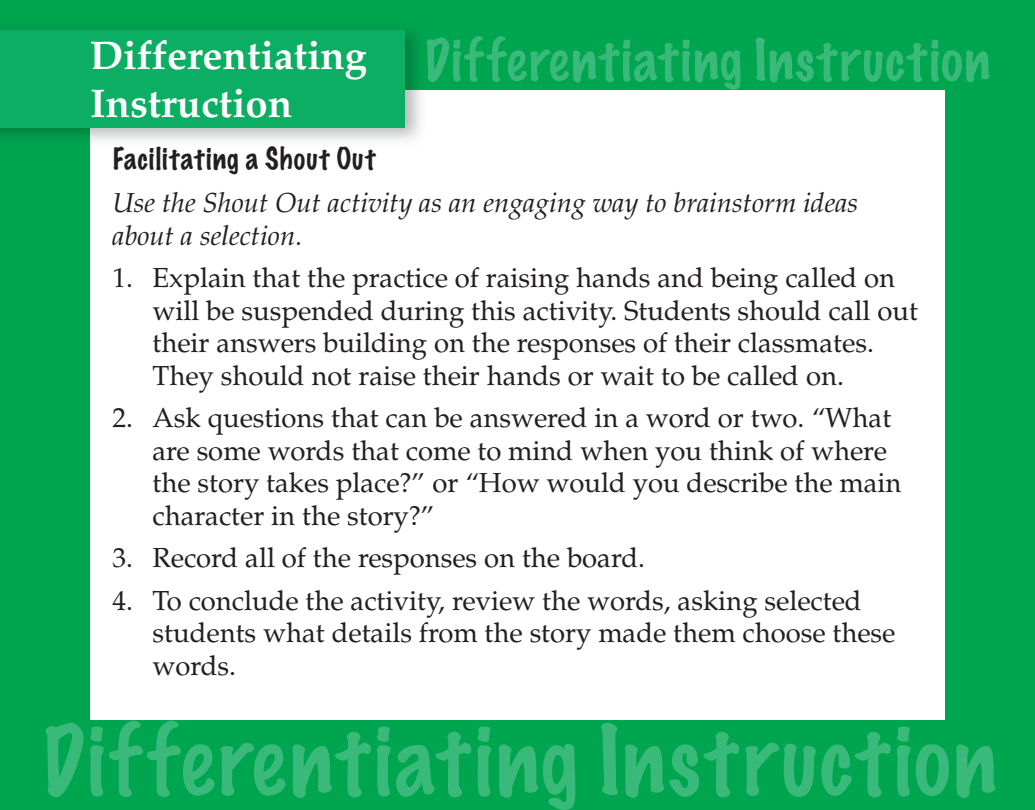
<style>
.page{position:relative;width:1035px;height:810px;background:#00a54f}
.page>*{position:absolute;margin:0;border:0;box-sizing:border-box;transform-origin:0 0}
.t1{font:100 87.5px "Marker Felt";letter-spacing:.045em;color:#39b97a}
.t2{font:100 52.5px "Marker Felt";letter-spacing:.04em;color:#39b97a}
.t3{font:700 40px/48px "Palatino";color:#fff}
.t4{font:27.5px/32.5px "Palatino";color:#231f20}
.t5{font:italic 27.5px/42.5px "Palatino";color:#231f20}
.s1{font-family:"Marker Felt";font-weight:100;font-style:normal}
</style>
<div class="page">
<div style="left:90px;top:90px;width:855px;height:630px;background:#fff"></div>
<div style="left:0;top:30px;width:405px;height:98px;background:#0bae62"></div>
<p class="t3" style="left:90px;top:36px;width:279px">Differentiating<br>Instruction</p>
<p class="t2" style="left:424px;top:34px;width:567px">Differentiating Instruction</p>
<p class="t5" style="left:112px;top:142px;width:747px"><span class="s1">Facilitating a Shout Out<br></span>Use the Shout Out activity as an engaging way to brainstorm ideas</p>
<p class="t5" style="left:112px;top:217px;width:191px">about a selection.</p>
<p class="t4" style="left:152px;top:265px;width:767px;text-indent:-40px">1. Explain that the practice of raising hands and being called on will be suspended during this activity. Students should call out their answers building on the responses of their classmates.<br>They should not raise their hands or wait to be called on.</p>
<p class="t4" style="left:152px;top:405px;width:751px;text-indent:-40px">2. Ask questions that can be answered in a word or two. “What are some words that come to mind when you think of where the story takes place?” or “How would you describe the main character in the story?”</p>
<p class="t4" style="left:112px;top:545px;width:534px">3. Record all of the responses on the board.</p>
<p class="t4" style="left:152px;top:587px;width:744px;text-indent:-40px">4. To conclude the activity, review the words, asking selected students what details from the story made them choose these words.</p>
<p class="t1" style="left:42px;top:718px;width:956px">Differentiating Instruction</p>
</div>
